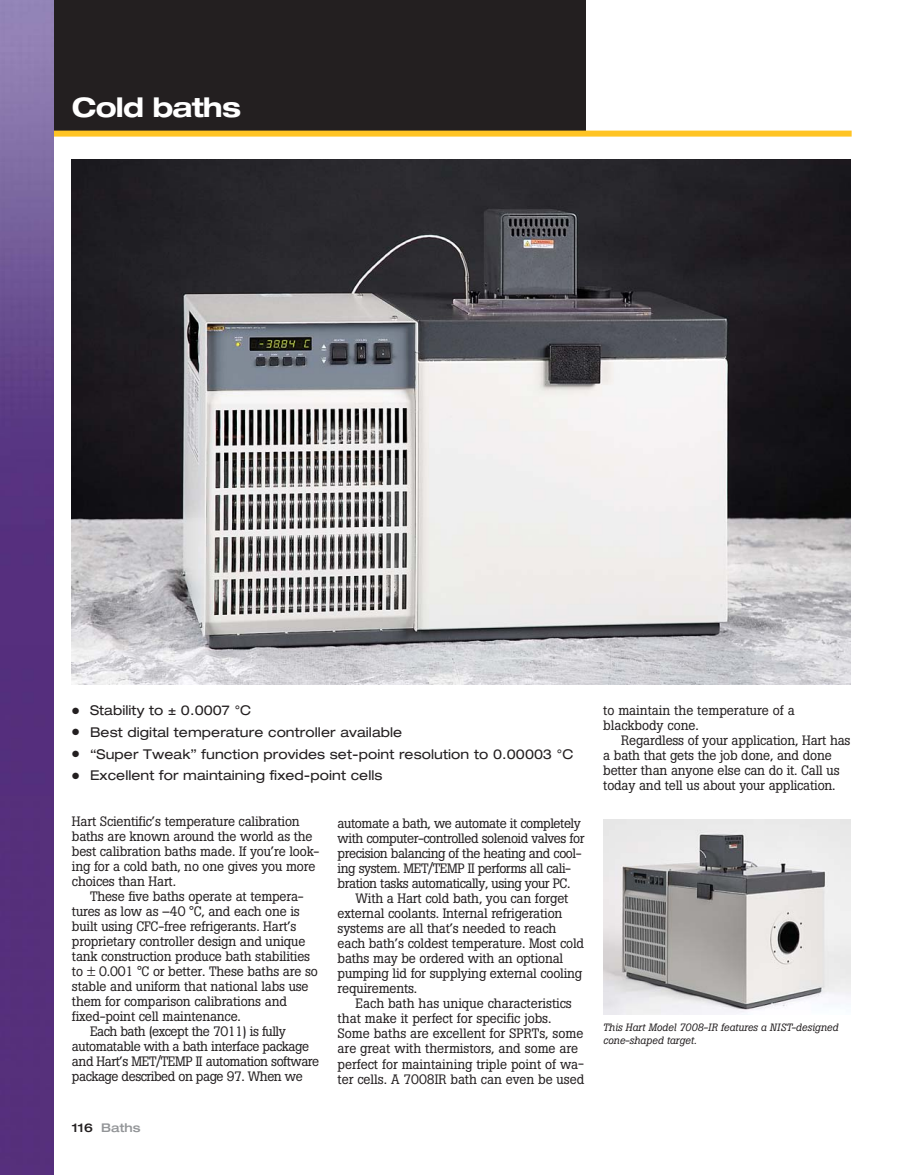
<style>
.page{position:relative;width:905px;height:1175px;background:#fff}
.page>*{position:absolute;margin:0;border:0;box-sizing:border-box;transform-origin:0 0}
.t1{font:700 expanded 27px "Helvetica Neue";letter-spacing:-.03em;color:#fff}
.t2{font:13.5px/15px "Boton";letter-spacing:-.015em;color:#231f20}
.t3{font:13.5px/15px "Boton";letter-spacing:-.035em;color:#231f20}
.t4{font:expanded 13.5px "Helvetica Neue";letter-spacing:.005em;color:#231f20}
.t5{font:500 12px "Helvetica Neue LT Std Med Ext";color:#939598}
.t6{font:italic 10.5px/13px "Boton";color:#231f20}
.s1{color:#231f20}
</style>
<div class="page">
<img style="left:0;top:0;width:54px;height:1174px">
<img style="left:72px;top:159px;width:778px;height:525px">
<img style="left:603px;top:819px;width:247px;height:195px">
<div style="left:54px;top:0;width:531px;height:135px;background:#231f20"></div>
<div style="left:54px;top:131px;width:797px;height:6px;background:#ffc424"></div>
<h1 class="t1" style="left:72px;top:97px;width:171px">Cold baths</h1>
<p class="t4" style="left:72px;top:705px;width:181px">● Stability to ± 0.0007 °C</p>
<p class="t4" style="left:72px;top:727px;width:332px">● Best digital temperature controller available</p>
<p class="t4" style="left:72px;top:749px;width:503px">● “Super Tweak” function provides set-point resolution to 0.00003 °C</p>
<p class="t4" style="left:72px;top:770px;width:312px">● Excellent for maintaining fixed-point cells</p>
<p class="t2" style="left:72px;top:815px;width:249px">Hart Scientific’s temperature calibration baths are known around the world as the best calibration baths made. If you’re look&shy;ing for a cold bath, no one gives you more choices than Hart.</p>
<p class="t2" style="left:90px;top:890px;width:215px">These five baths operate at tempera-</p>
<p class="t2" style="left:72px;top:905px;width:229px">tures as low as –40 °C, and each one is</p>
<p class="t2" style="left:72px;top:920px;width:226px">built using CFC-free refrigerants. Hart’s</p>
<p class="t2" style="left:72px;top:935px;width:235px">proprietary controller design and unique</p>
<p class="t2" style="left:72px;top:950px;width:240px">tank construction produce bath stabilities</p>
<p class="t2" style="left:72px;top:965px;width:247px">to ± 0.001 °C or better. These baths are so</p>
<p class="t2" style="left:72px;top:980px;width:238px">stable and uniform that national labs use</p>
<p class="t2" style="left:72px;top:995px;width:216px">them for comparison calibrations and</p>
<p class="t2" style="left:72px;top:1010px;width:170px">fixed-point cell maintenance.</p>
<p class="t3" style="left:90px;top:1025px;width:197px">Each bath (except the 7011) is fully</p>
<p class="t3" style="left:72px;top:1040px;width:238px">automatable with a bath interface package</p>
<p class="t3" style="left:72px;top:1055px;width:249px">and Hart’s MET/TEMP II automation software</p>
<p class="t3" style="left:72px;top:1070px;width:232px">package described on page 97. When we</p>
<p class="t5" style="left:72px;top:1123px;width:70px"><span class="s1">116</span> Baths</p>
<p class="t3" style="left:337px;top:817px;width:248px">automate a bath, we automate it completely with computer-controlled solenoid valves for precision balancing of the heating and cool&shy;ing system. MET/TEMP II performs all cali&shy;bration tasks automatically, using your PC.</p>
<p class="t2" style="left:337px;top:892px;width:248px;text-indent:18px">With a Hart cold bath, you can forget external coolants. Internal refrigeration systems are all that’s needed to reach each bath’s coldest temperature. Most cold baths may be ordered with an optional pumping lid for supplying external cooling requirements.</p>
<p class="t2" style="left:337px;top:997px;width:248px;text-indent:18px">Each bath has unique characteristics that make it perfect for specific jobs.<br>Some baths are excellent for SPRTs, some are great with thermistors, and some are perfect for maintaining triple point of wa&shy;ter cells. A 7008IR bath can even be used</p>
<p class="t2" style="left:603px;top:704px;width:193px">to maintain the temperature of a blackbody cone.</p>
<p class="t2" style="left:603px;top:734px;width:249px;text-indent:18px">Regardless of your application, Hart has a bath that gets the job done, and done better than anyone else can do it. Call us today and tell us about your application.</p>
<p class="t6" style="left:603px;top:1022px;width:237px">This Hart Model 7008-IR features a NIST-designed cone-shaped target.</p>
</div>
